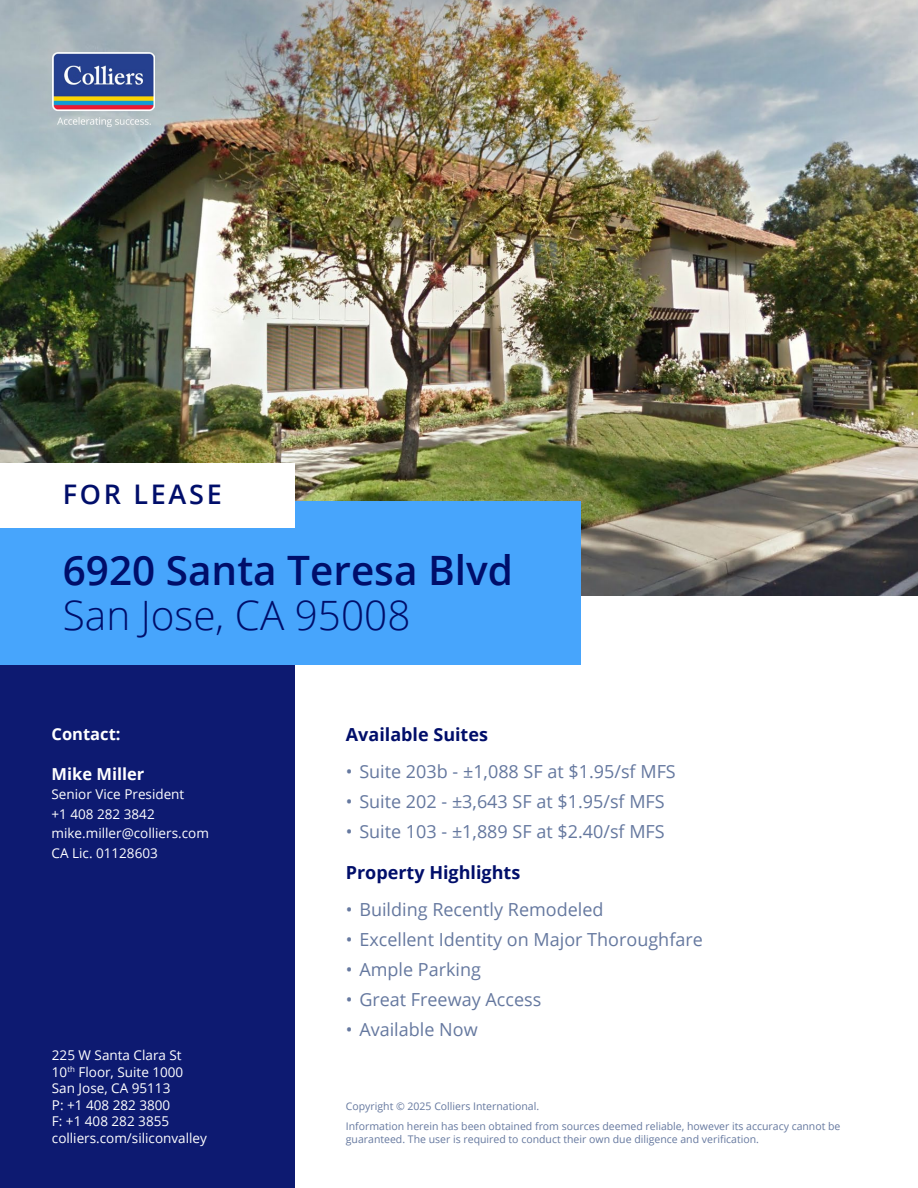
<style>
.page{position:relative;width:918px;height:1188px;background:#fff}
.page>*{position:absolute;margin:0;border:0;box-sizing:border-box;transform-origin:0 0}
.t1{font:600 40.5px "Open Sans";color:#000e6a}
.t2{font:300 40.5px "Open Sans";color:#000e6a}
.t3{font:600 27px "Open Sans";letter-spacing:.1em;color:#000e6a}
.t4{font:18px "Open Sans";color:#65789f}
.t5{font:700 18px "Open Sans";color:#000e6a}
.t6{font:700 16.5px "Open Sans";color:#fff}
.t7{font:13.5px/16.5px "Open Sans";color:#fff}
.t8{font:10.5px/20.1px "Open Sans";color:#65789f}
</style>
<div class="page">
<img style="left:0;top:0;width:918px;height:596px">
<div style="left:0;top:499px;width:295px;height:689px;background:#0d1a71"></div>
<img style="left:52px;top:52px;width:103px;height:74px">
<div style="left:0;top:501px;width:580px;height:163px;background:#47a5fc"></div>
<div style="left:0;top:464px;width:295px;height:64px;background:#fff"></div>
<h2 class="t3" style="left:63px;top:476px;width:160px">FOR LEASE</h2>
<h1 class="t1" style="left:63px;top:542px;width:452px">6920 Santa Teresa Blvd</h1>
<h1 class="t2" style="left:63px;top:587px;width:349px">San Jose, CA 95008</h1>
<p class="t6" style="left:52px;top:722px;width:71px">Contact:</p>
<p class="t6" style="left:52px;top:762px;width:94px">Mike Miller</p>
<p class="t7" style="left:52px;top:784px;width:159px;line-height:19.5px">Senior Vice President<br>+1 408 282 3842 mike.miller@colliers.com<br>CA Lic. 01128603</p>
<p class="t7" style="left:52px;top:1047px;width:157px">225 W Santa Clara St<br>10<sup>th</sup> Floor, Suite 1000<br>San Jose, CA 95113<br>P: +1 408 282 3800<br>F: +1 408 282 3855 colliers.com/siliconvalley</p>
<p class="t5" style="left:346px;top:722px;width:144px">Available Suites</p>
<p class="t4" style="left:346px;top:759px;width:332px">• Suite 203b - ±1,088 SF at $1.95/sf MFS</p>
<p class="t4" style="left:346px;top:789px;width:320px">• Suite 202 - ±3,643 SF at $1.95/sf MFS</p>
<p class="t4" style="left:346px;top:819px;width:320px">• Suite 103 - ±1,889 SF at $2.40/sf MFS</p>
<p class="t5" style="left:346px;top:860px;width:176px">Property Highlights</p>
<p class="t4" style="left:346px;top:897px;width:259px">• Building Recently Remodeled</p>
<p class="t4" style="left:346px;top:927px;width:359px">• Excellent Identity on Major Thoroughfare</p>
<p class="t4" style="left:346px;top:957px;width:137px">• Ample Parking</p>
<p class="t4" style="left:346px;top:987px;width:197px">• Great Freeway Access</p>
<p class="t4" style="left:346px;top:1017px;width:133px">• Available Now</p>
<p class="t8" style="left:346px;top:1096px;width:496px">Copyright © 2025 Colliers International.<br>Information herein has been obtained from sources deemed reliable, however its accuracy cannot be</p>
<p class="t8" style="left:346px;top:1128px;width:415px">guaranteed. The user is required to conduct their own due diligence and verification.</p>
</div>
